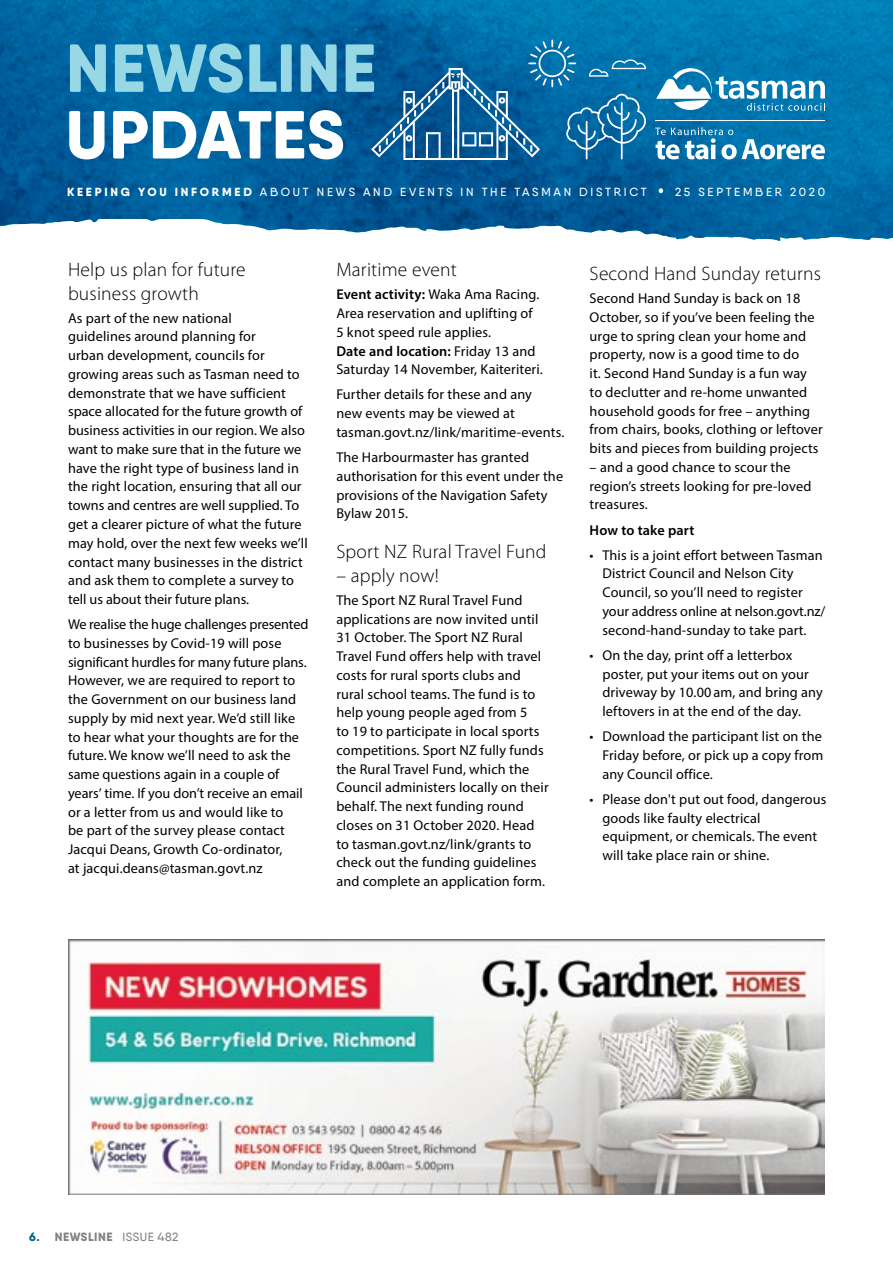
<style>
.page{position:relative;width:893px;height:1263px;background:#fff}
.page>*{position:absolute;margin:0;border:0;box-sizing:border-box;transform-origin:0 0}
.t1{font:300 19.5px/23.4px "Myriad Pro";letter-spacing:.01em;color:#000}
.t2{font:14.25px/18.8px "Myriad Pro";letter-spacing:.01em;color:#000}
.t3{font:600 14.25px "Myriad Pro";letter-spacing:.01em;color:#000}
.t4{font:800 12px "Qanelas Soft DEMO";letter-spacing:.045em;color:#808285}
.t5{font:500 11.7px "Qanelas Soft DEMO";letter-spacing:.225em;color:#fff}
.s1{font-weight:800}
.s2{font-weight:600}
.s3{color:#00648a}
.s4{font-weight:500}
</style>
<div class="page">
<img style="left:68px;top:940px;width:757px;height:255px">
<img style="left:0;top:0;width:893px;height:102px">
<svg style="left:0;top:101px;width:841px;height:140px"></svg>
<img style="left:0;top:102px;width:504px;height:130px">
<svg style="left:832px;top:102px;width:61px;height:38px"></svg>
<img style="left:832px;top:140px;width:61px;height:101px">
<svg style="left:659px;top:188px;width:4px;height:5px"></svg>
<svg style="left:656px;top:68px;width:169px;height:43px"></svg>
<hr style="left:655px;top:120px;width:170px;height:1px;background:#fff">
<svg style="left:655px;top:127px;width:170px;height:32px"></svg>
<svg style="left:69px;top:40px;width:577px;height:120px"></svg>
<p class="t5" style="left:67px;top:186px;width:581px"><span class="s1">KEEPING YOU INFORMED</span> ABOUT NEWS AND EVENTS IN THE TASMAN DISTRICT</p>
<p class="t5" style="left:675px;top:186px;width:152px">25 SEPTEMBER 2020</p>
<h1 class="t1" style="left:68px;top:258px;width:179px">Help us plan for future business growth</h1>
<p class="t2" style="left:68px;top:308px;width:241px">As part of the new national<br>guidelines around planning for<br>urban development, councils for growing areas such as Tasman need to demonstrate that we have sufficient space allocated for the future growth of business activities in our region. We also want to make sure that in the future we have the right type of business land in the right location, ensuring that all our towns and centres are well supplied. To get a clearer picture of what the future may hold, over the next few weeks we’ll contact many businesses in the district and ask them to complete a survey to tell us about their future plans.</p>
<p class="t2" style="left:68px;top:615px;width:242px">We realise the huge challenges presented to businesses by Covid-19 will pose significant hurdles for many future plans.<br>However, we are required to report to the Government on our business land supply by mid next year. We’d still like to hear what your thoughts are for the future. We know we’ll need to ask the same questions again in a couple of years’ time. If you don’t receive an email or a letter from us and would like to<br>be part of the survey please contact Jacqui Deans, Growth Co-ordinator,<br>at jacqui.deans@tasman.govt.nz</p>
<h1 class="t1" style="left:336px;top:258px;width:122px">Maritime event</h1>
<p class="t2" style="left:336px;top:285px;width:208px"><span class="s2">Event activity:</span> Waka Ama Racing.<br>Area reservation and uplifting of<br>5 knot speed rule applies.<br><span class="s2">Date and location:</span> Friday 13 and<br>Saturday 14 November, Kaiteriteri.</p>
<p class="t2" style="left:336px;top:385px;width:229px">Further details for these and any<br>new events may be viewed at tasman.govt.nz/link/maritime-events.</p>
<p class="t2" style="left:336px;top:448px;width:228px">The Harbourmaster has granted authorisation for this event under the provisions of the Navigation Safety<br>Bylaw 2015.</p>
<h1 class="t1" style="left:336px;top:540px;width:212px">Sport NZ Rural Travel Fund</h1>
<h1 class="t1" style="left:336px;top:563px;width:104px">– apply now!</h1>
<p class="t2" style="left:336px;top:590px;width:214px">The Sport NZ Rural Travel Fund applications are now invited until<br>31 October. The Sport NZ Rural<br>Travel Fund offers help with travel costs for rural sports clubs and rural school teams. The fund is to help young people aged from 5<br>to 19 to participate in local sports competitions. Sport NZ fully funds the Rural Travel Fund, which the<br>Council administers locally on their behalf. The next funding round closes on 31 October 2020. Head to tasman.govt.nz/link/grants to check out the funding guidelines and complete an application form.</p>
<h1 class="t1" style="left:590px;top:262px;width:233px">Second Hand Sunday returns</h1>
<p class="t2" style="left:590px;top:289px;width:235px">Second Hand Sunday is back on 18<br>October, so if you’ve been feeling the urge to spring clean your home and property, now is a good time to do<br>it. Second Hand Sunday is a fun way to declutter and re-home unwanted household goods for free – anything from chairs, books, clothing or leftover bits and pieces from building projects</p>
<p class="t2" style="left:590px;top:457px;width:223px">– and a good chance to scour the region’s streets looking for pre-loved treasures.</p>
<p class="t3" style="left:590px;top:521px;width:106px">How to take part</p>
<p class="t2" style="left:602px;top:545px;width:225px;text-indent:-13px">• This is a joint effort between Tasman District Council and Nelson City Council, so you’ll need to register your address online at nelson.govt.nz/ second-hand-sunday to take part.</p>
<p class="t2" style="left:602px;top:645px;width:222px;text-indent:-13px">• On the day, print off a letterbox poster, put your items out on your driveway by 10.00 am, and bring any leftovers in at the end of the day.</p>
<p class="t2" style="left:602px;top:727px;width:222px;text-align:justify;text-indent:-13px">• Download the participant list on the Friday before, or pick up a copy from any Council office.</p>
<p class="t2" style="left:602px;top:789px;width:225px;text-indent:-13px">• Please don't put out food, dangerous goods like faulty electrical equipment, or chemicals. The event will take place rain or shine.</p>
<p class="t4" style="left:29px;top:1231px;width:151px"><span class="s3">6.</span> NEWSLINE <span class="s4">ISSUE 482</span></p>
</div>
